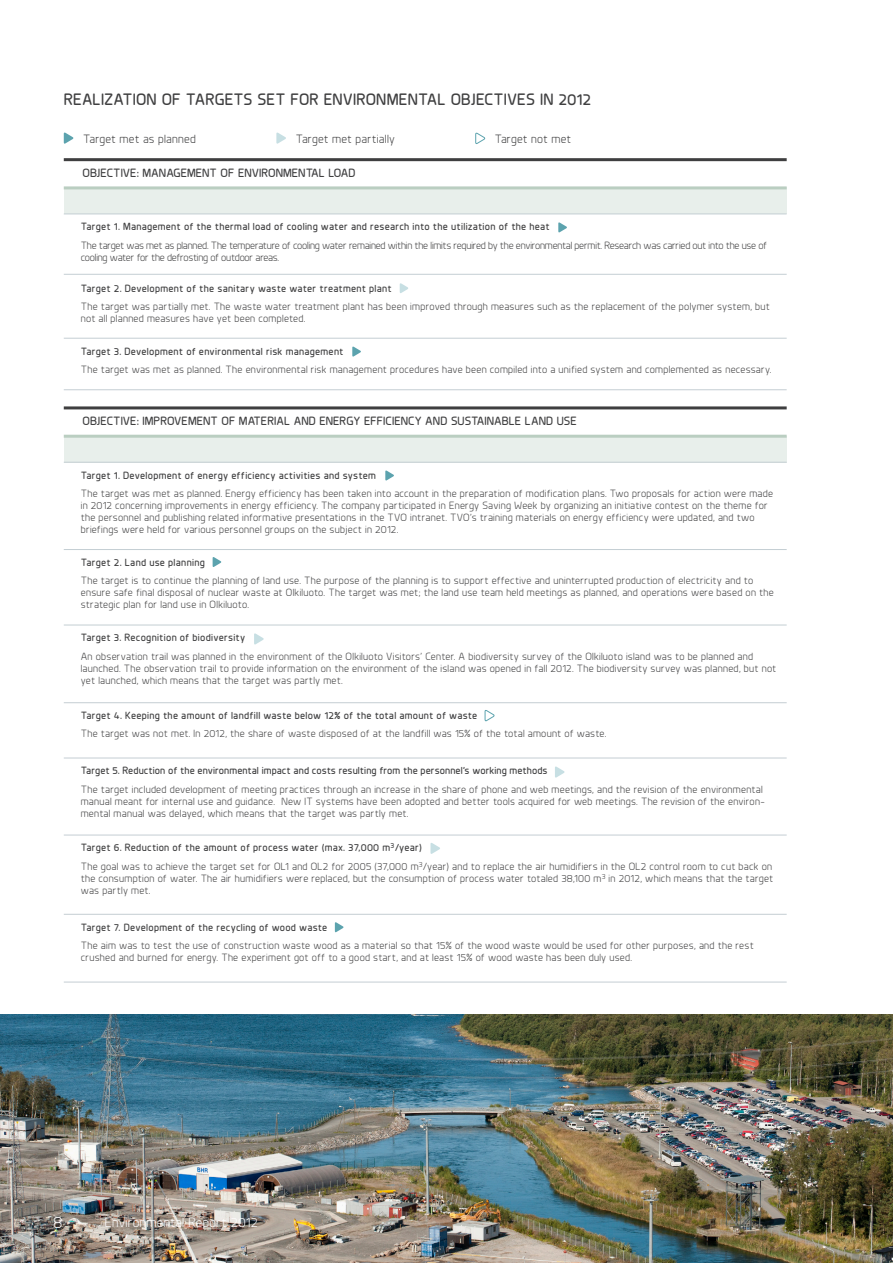
<style>
.page{position:relative;width:893px;height:1263px;background:#fff}
.page>*{position:absolute;margin:0;border:0;box-sizing:border-box;transform-origin:0 0}
.taulukko_otsikko{font:700 16.5px "Planer";letter-spacing:.005em;color:#3f3f40}
.t1{font:16.5px "Planer";color:#fff}
.sivunteksti_vasen{font:13.5px "Planer";letter-spacing:.02em;color:#fff}
.taulukko_ylärivi1_si{font:700 12px "Planer";color:#3f3f40}
.taulukko_leipis{font:12px "Planer";letter-spacing:.02em;color:#3e3e3f}
.taulukko_leipis-2{font:12px "Planer";color:#3e3e3f}
.taulukko_leipis-3{font:10.5px/12px "Planer";letter-spacing:.025em;color:#3e3e3f}
.taulukko_leipis-4{font:700 10.5px "Planer";letter-spacing:.02em;color:#3e3e3f}
.taulukko_leipis-5{font:10.5px/12px "Planer";letter-spacing:-.02em;color:#3e3e3f}
.taulukko_leipis_bold{font:700 10.5px "Planer";letter-spacing:.025em;color:#3e3e3f}
</style>
<div class="page">
<div style="left:64px;top:436px;width:723px;height:26px;background:#e8efeb"></div>
<hr style="left:64px;top:462px;width:723px;height:1px;background:#c4ced3">
<hr style="left:64px;top:549px;width:723px;height:1px;background:#c4ced3">
<hr style="left:64px;top:625px;width:723px;height:1px;background:#c4ced3">
<hr style="left:64px;top:702px;width:723px;height:1px;background:#c4ced3">
<hr style="left:64px;top:758px;width:723px;height:1px;background:#c4ced3">
<hr style="left:64px;top:835px;width:723px;height:1px;background:#c4ced3">
<hr style="left:64px;top:914px;width:723px;height:1px;background:#c4ced3">
<hr style="left:64px;top:982px;width:723px;height:1px;background:#c4ced3">
<hr style="left:64px;top:406px;width:723px;height:3px;background:#3f3f40">
<hr style="left:64px;top:435px;width:723px;height:3px;background:#bacec1">
<svg style="left:385px;top:470px;width:9px;height:11px"></svg>
<svg style="left:213px;top:557px;width:9px;height:10px"></svg>
<svg style="left:484px;top:710px;width:11px;height:11px"></svg>
<svg style="left:335px;top:922px;width:9px;height:11px"></svg>
<svg style="left:430px;top:843px;width:10px;height:11px"></svg>
<svg style="left:254px;top:633px;width:10px;height:12px"></svg>
<div style="left:64px;top:188px;width:723px;height:26px;background:#e8efeb"></div>
<hr style="left:64px;top:214px;width:723px;height:1px;background:#c4ced3">
<hr style="left:64px;top:274px;width:723px;height:1px;background:#c4ced3">
<hr style="left:64px;top:338px;width:723px;height:1px;background:#c4ced3">
<hr style="left:64px;top:389px;width:723px;height:1px;background:#c4ced3">
<hr style="left:64px;top:158px;width:723px;height:3px;background:#3f3f40">
<hr style="left:64px;top:186px;width:723px;height:3px;background:#bacec1">
<svg style="left:64px;top:132px;width:10px;height:12px"></svg>
<svg style="left:276px;top:132px;width:10px;height:12px"></svg>
<svg style="left:475px;top:132px;width:11px;height:12px"></svg>
<svg style="left:558px;top:222px;width:9px;height:11px"></svg>
<svg style="left:400px;top:283px;width:8px;height:10px"></svg>
<svg style="left:352px;top:346px;width:9px;height:11px"></svg>
<img style="left:0;top:1015px;width:893px;height:248px">
<svg style="left:555px;top:766px;width:10px;height:12px"></svg>
<p class="taulukko_otsikko" style="left:64px;top:89px;width:529px">REALIZATION OF TARGETS SET FOR ENVIRONMENTAL OBJECTIVES IN 2012</p>
<p class="taulukko_leipis" style="left:83px;top:132px;width:114px">Target met as planned</p>
<p class="taulukko_leipis" style="left:296px;top:132px;width:101px">Target met partially</p>
<p class="taulukko_leipis-2" style="left:495px;top:132px;width:78px">Target not met</p>
<p class="taulukko_ylärivi1_si" style="left:83px;top:166px;width:275px">OBJECTIVE: MANAGEMENT OF ENVIRONMENTAL LOAD</p>
<p class="taulukko_leipis_bold" style="left:81px;top:220px;width:470px">Target 1. Management of the thermal load of cooling water and research into the utilization of the heat</p>
<p class="taulukko_leipis-5" style="left:81px;top:239px;width:688px">The target was met as planned. The temperature of cooling water remained within the limits required by the environmental permit. Research was carried out into the use of cooling water for the defrosting of outdoor areas.</p>
<p class="taulukko_leipis_bold" style="left:81px;top:282px;width:312px">Target 2. Development of the sanitary waste water treatment plant</p>
<p class="taulukko_leipis-3" style="left:81px;top:300px;width:691px">The target was partially met. The waste water treatment plant has been improved through measures such as the replacement of the polymer system, but not all planned measures have yet been completed.</p>
<p class="taulukko_leipis-4" style="left:81px;top:344px;width:264px">Target 3. Development of environmental risk management</p>
<p class="taulukko_leipis-3" style="left:81px;top:363px;width:692px">The target was met as planned. The environmental risk management procedures have been compiled into a unified system and complemented as necessary.</p>
<p class="taulukko_ylärivi1_si" style="left:83px;top:414px;width:496px">OBJECTIVE: IMPROVEMENT OF MATERIAL AND ENERGY EFFICIENCY AND SUSTAINABLE LAND USE</p>
<p class="taulukko_leipis-4" style="left:81px;top:468px;width:297px">Target 1. Development of energy efficiency activities and system</p>
<p class="taulukko_leipis-3" style="left:81px;top:487px;width:694px">The target was met as planned. Energy efficiency has been taken into account in the preparation of modification plans. Two proposals for action were made in 2012 concerning improvements in energy efficiency. The company participated in Energy Saving Week by organizing an initiative contest on the theme for the personnel and publishing related informative presentations in the TVO intranet. TVO’s training materials on energy efficiency were updated, and two briefings were held for various personnel groups on the subject in 2012.</p>
<p class="taulukko_leipis-4" style="left:81px;top:556px;width:126px">Target 2. Land use planning</p>
<p class="taulukko_leipis-3" style="left:81px;top:575px;width:695px">The target is to continue the planning of land use. The purpose of the planning is to support effective and uninterrupted production of electricity and to ensure safe final disposal of nuclear waste at Olkiluoto. The target was met; the land use team held meetings as planned, and operations were based on the strategic plan for land use in Olkiluoto.</p>
<p class="taulukko_leipis-4" style="left:81px;top:631px;width:166px">Target 3. Recognition of biodiversity</p>
<p class="taulukko_leipis-3" style="left:81px;top:650px;width:697px">An observation trail was planned in the environment of the Olkiluoto Visitors’ Center. A biodiversity survey of the Olkiluoto island was to be planned and launched. The observation trail to provide information on the environment of the island was opened in fall 2012. The biodiversity survey was planned, but not yet launched, which means that the target was partly met.</p>
<p class="taulukko_leipis-4" style="left:81px;top:709px;width:398px">Target 4. Keeping the amount of landfill waste below 12% of the total amount of waste</p>
<p class="taulukko_leipis-3" style="left:81px;top:728px;width:527px">The target was not met. In 2012, the share of waste disposed of at the landfill was 15% of the total amount of waste.</p>
<p class="taulukko_leipis-4" style="left:81px;top:764px;width:468px">Target 5. Reduction of the environmental impact and costs resulting from the personnel’s working methods</p>
<p class="taulukko_leipis-3" style="left:81px;top:783px;width:685px">The target included development of meeting practices through an increase in the share of phone and web meetings, and the revision of the environmental manual meant for internal use and guidance. New IT systems have been adopted and better tools acquired for web meetings. The revision of the environ&shy;mental manual was delayed, which means that the target was partly met.</p>
<p class="taulukko_leipis-4" style="left:81px;top:841px;width:343px">Target 6. Reduction of the amount of process water (max. 37,000 m<sup>3</sup>/year)</p>
<p class="taulukko_leipis-3" style="left:81px;top:860px;width:694px;text-align:justify">The goal was to achieve the target set for OL1 and OL2 for 2005 (37,000 m<sup>3</sup>/year) and to replace the air humidifiers in the OL2 control room to cut back on the consumption of water. The air humidifiers were replaced, but the consumption of process water totaled 38,100 m<sup>3</sup> in 2012, which means that the target was partly met.</p>
<p class="taulukko_leipis-4" style="left:81px;top:920px;width:248px">Target 7. Development of the recycling of wood waste</p>
<p class="taulukko_leipis-3" style="left:81px;top:939px;width:674px">The aim was to test the use of construction waste wood as a material so that 15% of the wood waste would be used for other purposes, and the rest crushed and burned for energy. The experiment got off to a good start, and at least 15% of wood waste has been duly used.</p>
<p class="t1" style="left:53px;top:1212px;width:11px">8</p>
<p class="sivunteksti_vasen" style="left:105px;top:1215px;width:154px">Environmental Report 2012</p>
</div>
